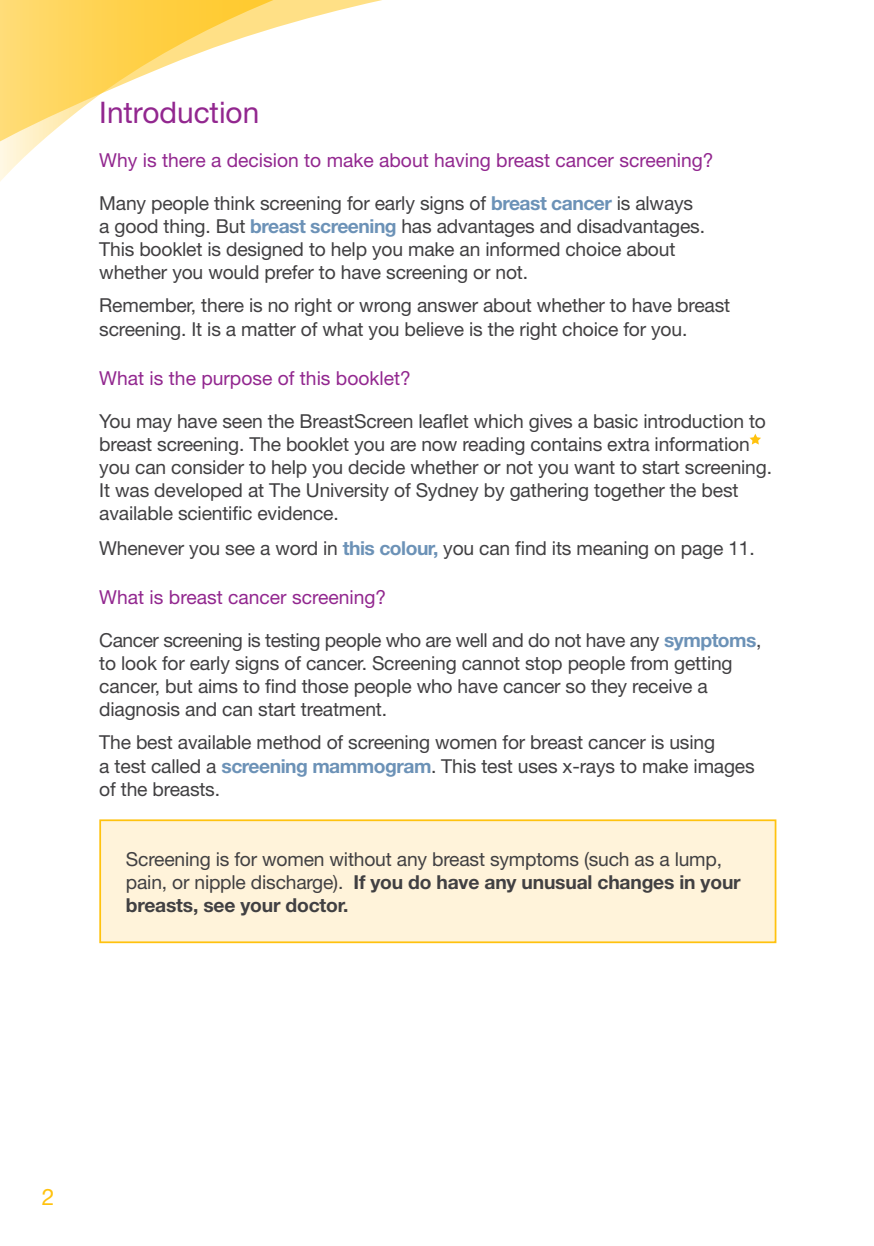
<style>
.page{position:relative;width:874px;height:1246px;background:#fff}
.page>*{position:absolute;margin:0;border:0;box-sizing:border-box;transform-origin:0 0}
.t1{font:29.75px "Helvetica Neue";color:#92278f}
.t2{font:22.75px "Helvetica Neue";color:#ffc20e}
.t3{font:19.25px/23.1px "Helvetica Neue";letter-spacing:-.01em;color:#414042}
.t4{font:19.25px "Helvetica Neue";color:#92278f}
.s1{font-weight:700;color:#6c92b7}
.s2{font-weight:700}
</style>
<div class="page">
<svg style="left:0;top:156px;width:25px;height:26px"></svg>
<svg style="left:0;top:0;width:382px;height:156px"></svg>
<svg style="left:749px;top:433px;width:11px;height:11px"></svg>
<div style="left:100px;top:820px;width:675px;height:122px;background:#fff3da"></div>
<div style="left:99px;top:819px;width:677px;height:124px;border:2px solid #ffc20e"></div>
<h1 class="t1" style="left:99px;top:94px;width:161px">Introduction</h1>
<p class="t4" style="left:99px;top:149px;width:615px">Why is there a decision to make about having breast cancer screening?</p>
<p class="t3" style="left:99px;top:191px;width:607px">Many people think screening for early signs of <span class="s1">breast cancer</span> is always a good thing. But <span class="s1">breast screening</span> has advantages and disadvantages.<br>This booklet is designed to help you make an informed choice about whether you would prefer to have screening or not.</p>
<p class="t3" style="left:99px;top:294px;width:632px">Remember, there is no right or wrong answer about whether to have breast screening. It is a matter of what you believe is the right choice for you.</p>
<p class="t4" style="left:99px;top:366px;width:313px">What is the purpose of this booklet?</p>
<p class="t3" style="left:99px;top:409px;width:674px">You may have seen the BreastScreen leaflet which gives a basic introduction to breast screening. The booklet you are now reading contains extra information you can consider to help you decide whether or not you want to start screening.<br>It was developed at The University of Sydney by gathering together the best available scientific evidence.</p>
<p class="t3" style="left:99px;top:536px;width:656px">Whenever you see a word in <span class="s1">this colour,</span> you can find its meaning on page 11.</p>
<p class="t4" style="left:99px;top:585px;width:288px">What is breast cancer screening?</p>
<p class="t3" style="left:99px;top:628px;width:663px">Cancer screening is testing people who are well and do not have any <span class="s1">symptoms</span>, to look for early signs of cancer. Screening cannot stop people from getting cancer, but aims to find those people who have cancer so they receive a diagnosis and can start treatment.</p>
<p class="t3" style="left:99px;top:730px;width:656px">The best available method of screening women for breast cancer is using<br>a test called a <span class="s1">screening mammogram</span>. This test uses x-rays to make images of the breasts.</p>
<p class="t3" style="left:126px;top:846px;width:616px">Screening is for women without any breast symptoms (such as a lump, pain, or nipple discharge). <span class="s2">If you do have any unusual changes in your breasts, see your doctor.</span></p>
<p class="t2" style="left:42px;top:1183px;width:14px">2</p>
</div>
